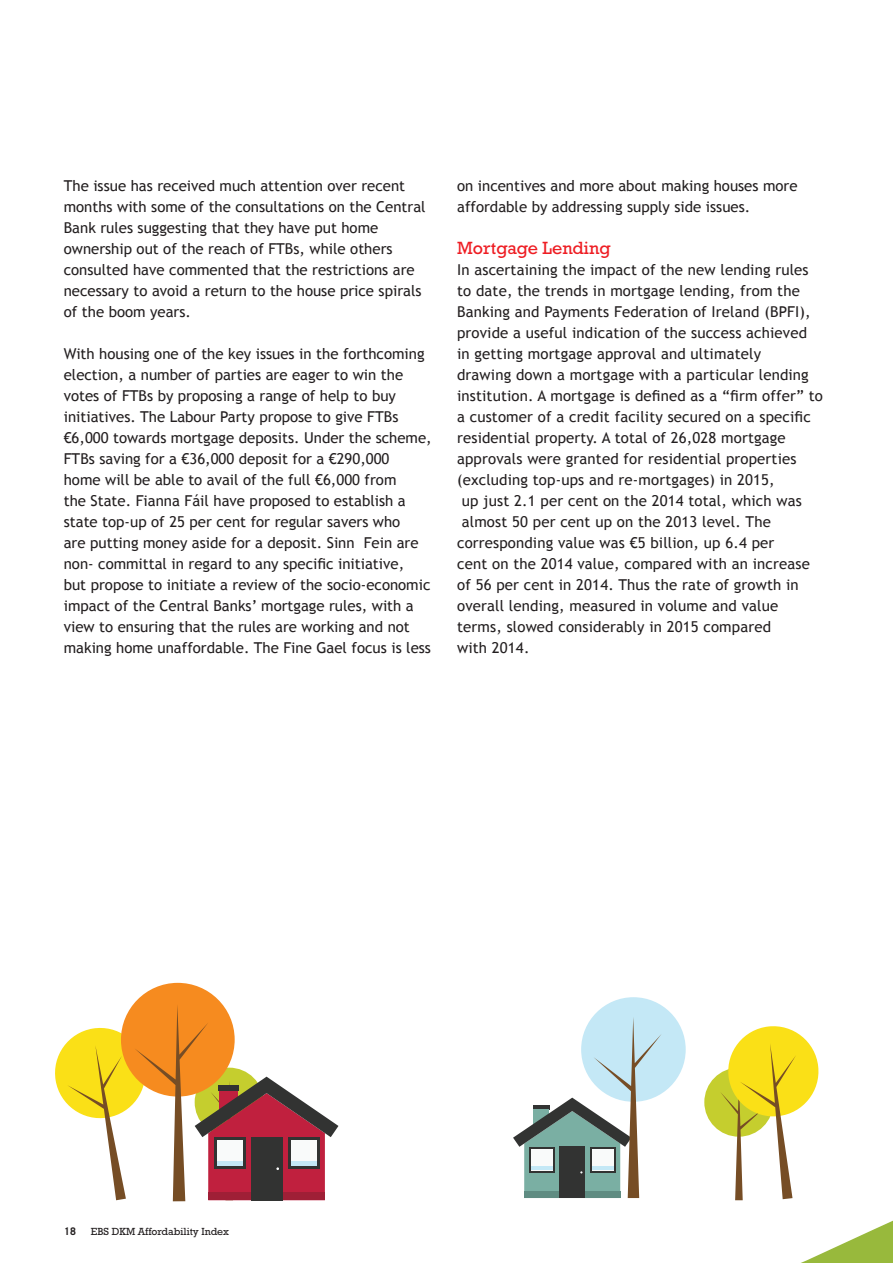
<style>
.page{position:relative;width:893px;height:1263px;background:#fff}
.page>*{position:absolute;margin:0;border:0;box-sizing:border-box;transform-origin:0 0}
.body{font:18px "Rockwell Std";color:#ee1d23}
.body-2{font:15px/21px "Trebuchet MS";color:#231f20}
.t1{font:10.5px "Rockwell Std";color:#231f20}
.t2{font:700 10.5px "Trade Gothic LT Std";color:#231f20}
</style>
<div class="page">
<div style="left:121px;top:982px;width:114px;height:115px;background:#f68b1f;border-radius:50%"></div>
<div style="left:704px;top:1068px;width:69px;height:69px;background:#c5ce2e;border-radius:50%"></div>
<svg style="left:720px;top:1026px;width:173px;height:237px"></svg>
<svg style="left:55px;top:1004px;width:283px;height:197px"></svg>
<hr style="left:291px;top:1162px;width:25px;height:4px;background:#c4e8f6">
<hr style="left:217px;top:1162px;width:26px;height:4px;background:#c4e8f6">
<div style="left:581px;top:997px;width:105px;height:105px;background:#c4e8f6;border-radius:50%"></div>
<svg style="left:513px;top:1018px;width:149px;height:180px"></svg>
<p class="body-2" style="left:64px;top:175px;width:363px">The issue has received much attention over recent months with some of the consultations on the Central Bank rules suggesting that they have put home ownership out of the reach of FTBs, while others consulted have commented that the restrictions are necessary to avoid a return to the house price spirals of the boom years.</p>
<p class="body-2" style="left:64px;top:343px;width:369px">With housing one of the key issues in the forthcoming election, a number of parties are eager to win the votes of FTBs by proposing a range of help to buy initiatives. The Labour Party propose to give FTBs €6,000 towards mortgage deposits. Under the scheme, FTBs saving for a €36,000 deposit for a €290,000<br>home will be able to avail of the full €6,000 from<br>the State. Fianna Fáil have proposed to establish a state top-up of 25 per cent for regular savers who<br>are putting money aside for a deposit. Sinn Fein are non- committal in regard to any specific initiative,<br>but propose to initiate a review of the socio-economic impact of the Central Banks’ mortgage rules, with a view to ensuring that the rules are working and not making home unaffordable. The Fine Gael focus is less</p>
<p class="body-2" style="left:457px;top:175px;width:342px">on incentives and more about making houses more affordable by addressing supply side issues.</p>
<p class="body" style="left:457px;top:238px;width:155px">Mortgage Lending</p>
<p class="body-2" style="left:457px;top:260px;width:353px">In ascertaining the impact of the new lending rules</p>
<p class="body-2" style="left:457px;top:281px;width:344px">to date, the trends in mortgage lending, from the</p>
<p class="body-2" style="left:457px;top:302px;width:355px">Banking and Payments Federation of Ireland (BPFI),</p>
<p class="body-2" style="left:457px;top:323px;width:352px">provide a useful indication of the success achieved</p>
<p class="body-2" style="left:457px;top:344px;width:305px">in getting mortgage approval and ultimately</p>
<p class="body-2" style="left:457px;top:365px;width:353px">drawing down a mortgage with a particular lending</p>
<p class="body-2" style="left:457px;top:386px;width:367px">institution. A mortgage is defined as a “firm offer” to</p>
<p class="body-2" style="left:457px;top:407px;width:355px">a customer of a credit facility secured on a specific</p>
<p class="body-2" style="left:457px;top:428px;width:330px">residential property. A total of 26,028 mortgage</p>
<p class="body-2" style="left:457px;top:449px;width:341px">approvals were granted for residential properties</p>
<p class="body-2" style="left:457px;top:470px;width:319px">(excluding top-ups and re-mortgages) in 2015,</p>
<p class="body-2" style="left:462px;top:491px;width:342px">up just 2.1 per cent on the 2014 total, which was</p>
<p class="body-2" style="left:462px;top:512px;width:311px">almost 50 per cent up on the 2013 level. The</p>
<p class="body-2" style="left:457px;top:533px;width:319px">corresponding value was €5 billion, up 6.4 per</p>
<p class="body-2" style="left:457px;top:554px;width:354px">cent on the 2014 value, compared with an increase</p>
<p class="body-2" style="left:457px;top:575px;width:343px">of 56 per cent in 2014. Thus the rate of growth in</p>
<p class="body-2" style="left:457px;top:596px;width:323px">overall lending, measured in volume and value</p>
<p class="body-2" style="left:457px;top:617px;width:315px">terms, slowed considerably in 2015 compared</p>
<p class="body-2" style="left:457px;top:638px;width:74px">with 2014.</p>
<p class="t2" style="left:64px;top:1225px;width:13px">18</p>
<p class="t1" style="left:91px;top:1225px;width:140px">EBS DKM Affordability Index</p>
</div>
